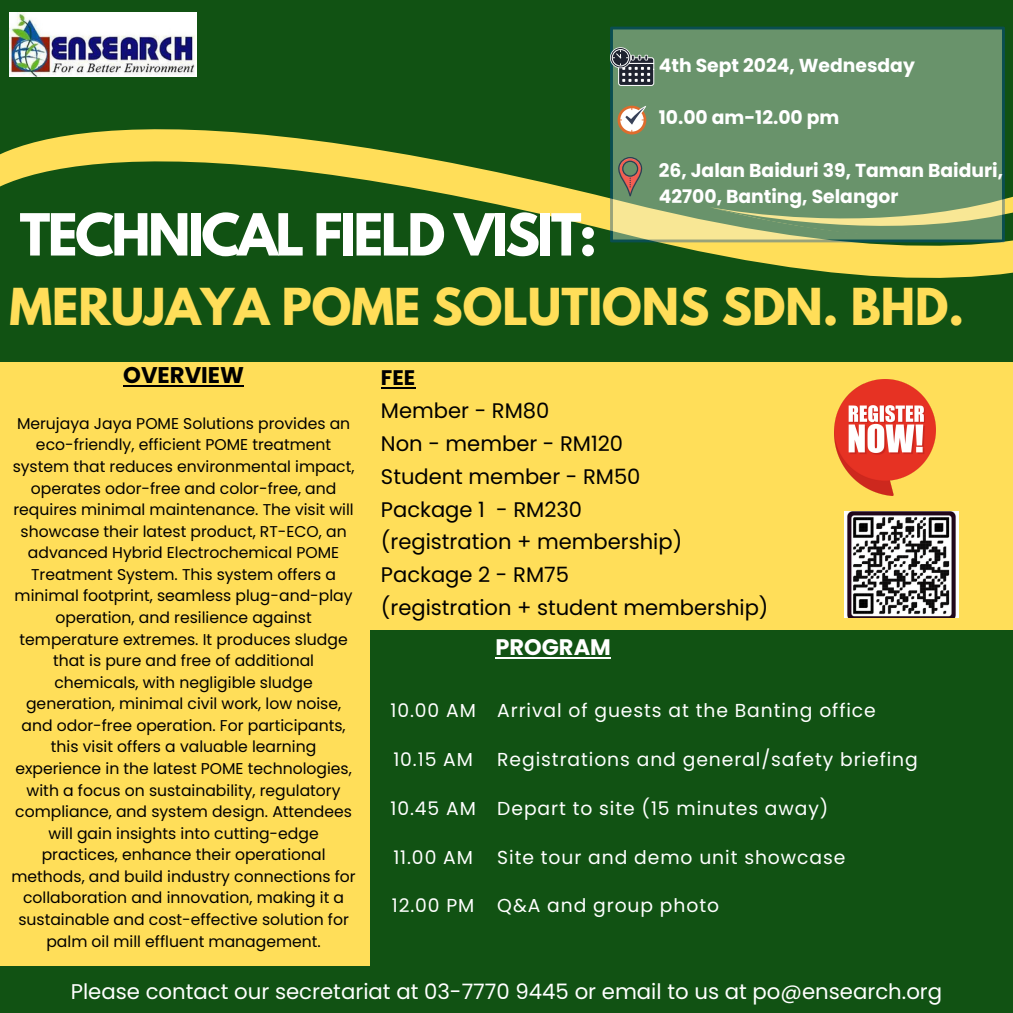
<style>
.page{position:relative;width:1013px;height:1013px;background:#fff}
.page>*{position:absolute;margin:0;border:0;box-sizing:border-box;transform-origin:0 0}
.t1{font:700 51.38px "League Spartan";letter-spacing:-.05em;color:#fff}
.t2{font:700 45.12px "League Spartan";color:#ffde59}
.t3{font:700 22.75px "Poppins";color:#000}
.t4{font:700 22.5px "Poppins";color:#fff}
.t5{font:21.25px "Poppins";color:#fff}
.t6{font:21.12px/32.8px "Poppins";color:#000}
.t7{font:18.75px "Poppins";letter-spacing:.05em;color:#fff}
.t8{font:700 18.75px/26.2px "Poppins";color:#fff}
.t9{font:15.62px/21.5px "Poppins";color:#000;text-align:center}
.s1{font-weight:700}
</style>
<div class="page">
<div style="left:0;top:0;width:1012px;height:1012px;background:#115213"></div>
<svg style="left:0;top:129px;width:709px;height:124px"></svg>
<svg style="left:709px;top:33px;width:303px;height:245px;fill:#ffde59"></svg>
<div style="left:0;top:362px;width:369px;height:603px;background:#ffde59"></div>
<div style="left:369px;top:362px;width:643px;height:268px;background:#ffde59"></div>
<img style="left:844px;top:512px;width:114px;height:106px">
<img style="left:9px;top:12px;width:187px;height:65px">
<img style="left:834px;top:379px;width:101px;height:116px">
<hr style="left:123px;top:385px;width:121px;height:1px;background:#000">
<hr style="left:381px;top:387px;width:34px;height:2px;background:#000">
<hr style="left:495px;top:657px;width:116px;height:2px;background:#fff">
<svg style="left:610px;top:27px;width:394px;height:215px;background:#71976d"></svg>
<svg style="left:617px;top:157px;width:26px;height:39px"></svg>
<svg style="left:617px;top:105px;width:29px;height:29px"></svg>
<svg style="left:610px;top:47px;width:44px;height:39px;background:#5f6d6b"></svg>
<p class="t8" style="left:658px;top:52px;width:257px">4th Sept 2024, Wednesday</p>
<p class="t8" style="left:658px;top:105px;width:182px">10.00 am-12.00 pm</p>
<h5 class="t8" style="left:658px;top:157px;width:346px">26, Jalan Baiduri 39, Taman Baiduri,<br>42700, Banting, Selangor</h5>
<p class="t1" style="left:20px;top:209px;width:579px">TECHNICAL FIELD VISIT:</p>
<p class="t2" style="left:10px;top:284px;width:956px">MERUJAYA POME SOLUTIONS SDN. BHD.</p>
<h6 class="t3" style="left:123px;top:359px;width:122px">OVERVIEW</h6>
<h6 class="t9" style="left:12px;top:412px;width:346px">Merujaya Jaya POME Solutions provides an eco-friendly, efficient POME treatment system that reduces environmental impact, operates odor-free and color-free, and requires minimal maintenance. The visit will showcase their latest product, RT-ECO, an advanced Hybrid Electrochemical POME Treatment System. This system offers a minimal footprint, seamless plug-and-play operation, and resilience against temperature extremes. It produces sludge that is pure and free of additional chemicals, with negligible sludge generation, minimal civil work, low noise, and odor-free operation. For participants, this visit offers a valuable learning experience in the latest POME technologies, with a focus on sustainability, regulatory compliance, and system design. Attendees will gain insights into cutting-edge practices, enhance their operational methods, and build industry connections for collaboration and innovation, making it a sustainable and cost-effective solution for palm oil mill effluent management.</h6>
<h6 class="t6" style="left:381px;top:361px;width:389px"><span class="s1">FEE<br></span>Member - RM80<br>Non - member - RM120<br>Student member - RM50<br>Package 1 - RM230<br>(registration + membership)<br>Package 2 - RM75<br>(registration + student membership)</h6>
<p class="t7" style="left:390px;top:697px;width:87px">10.00 AM</p>
<p class="t7" style="left:393px;top:746px;width:81px">10.15 AM</p>
<h3 class="t7" style="left:390px;top:795px;width:87px">10.45 AM</h3>
<p class="t7" style="left:393px;top:844px;width:81px">11.00 AM</p>
<p class="t7" style="left:392px;top:892px;width:84px">12.00 PM</p>
<p class="t4" style="left:495px;top:631px;width:117px">PROGRAM</p>
<h1 class="t7" style="left:497px;top:697px;width:380px">Arrival of guests at the Banting office</h1>
<h2 class="t7" style="left:497px;top:746px;width:422px">Registrations and general/safety briefing</h2>
<h3 class="t7" style="left:497px;top:795px;width:332px">Depart to site (15 minutes away)</h3>
<p class="t7" style="left:497px;top:844px;width:349px">Site tour and demo unit showcase</p>
<h4 class="t7" style="left:497px;top:892px;width:223px">Q&amp;A and group photo</h4>
<p class="t5" style="left:71px;top:977px;width:873px">Please contact our secretariat at 03-7770 9445 or email to us at po@ensearch.org</p>
</div>
